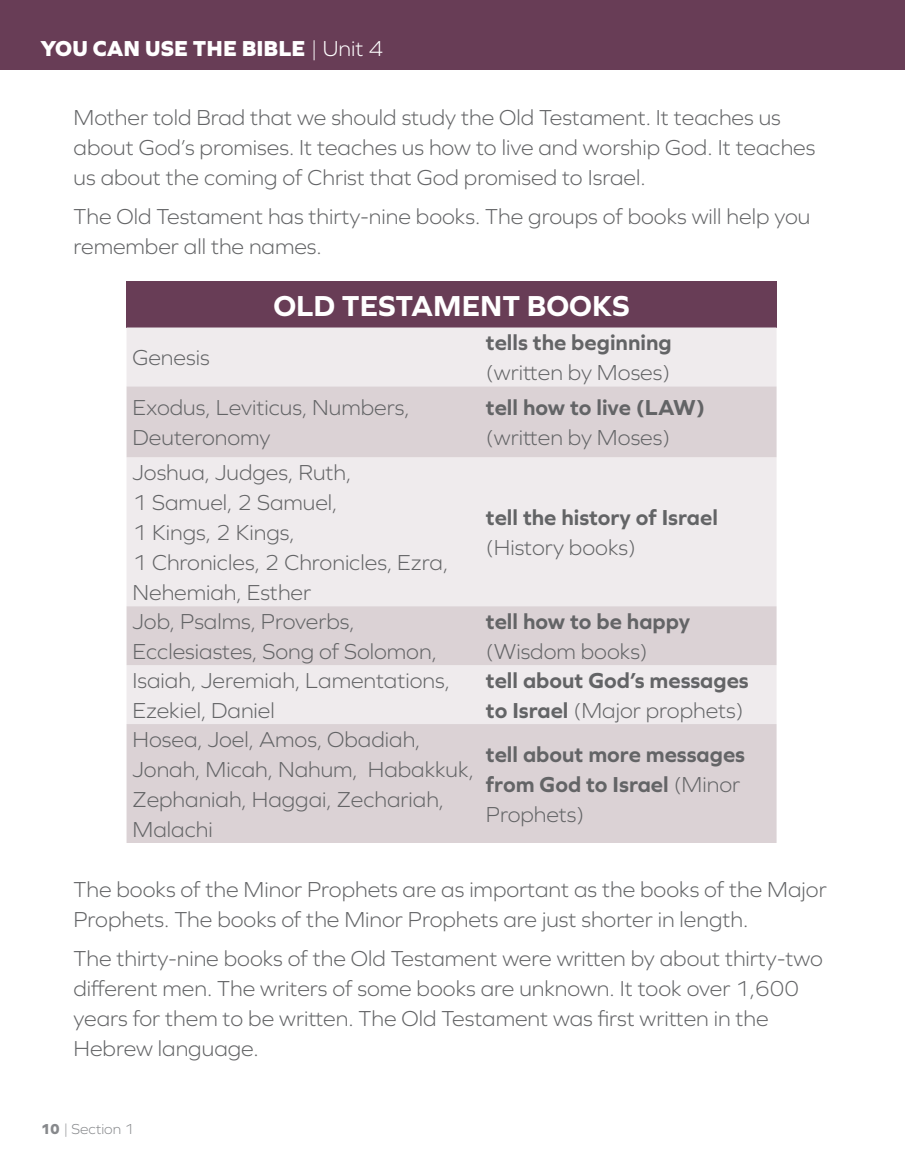
<style>
.page{position:relative;width:905px;height:1175px;background:#fff}
.page>*{position:absolute;margin:0;border:0;box-sizing:border-box;transform-origin:0 0}
.t1{font:700 30px "Graphie";color:#fff}
.t2{font:300 22.5px/30px "Graphie";color:#636466}
.t3{font:700 22.5px/30px "Graphie";color:#636466}
.t4{font:800 22.5px "Graphie";color:#fff}
.t5{font:300 15px "Graphie";color:#87898c}
.s1{font-weight:300}
.s2{font-weight:800}
</style>
<div class="page">
<div style="left:126px;top:281px;width:650px;height:46px;background:#683d56"></div>
<div style="left:126px;top:327px;width:650px;height:59px;background:#efebed"></div>
<svg style="left:126px;top:386px;width:650px;height:457px;background:#e4dde0"></svg>
<div style="left:0;top:0;width:904px;height:69px;background:#683d56"></div>
<p class="t4" style="left:40px;top:35px;width:344px">YOU CAN USE THE BIBLE <span class="s1">| Unit 4</span></p>
<p class="t2" style="left:74px;top:102px;width:743px">Mother told Brad that we should study the Old Testament. It teaches us about God’s promises. It teaches us how to live and worship God. It teaches us about the coming of Christ that God promised to Israel.</p>
<p class="t2" style="left:74px;top:201px;width:738px">The Old Testament has thirty-nine books. The groups of books will help you remember all the names.</p>
<p class="t2" style="left:132px;top:342px;width:79px">Genesis</p>
<h1 class="t1" style="left:273px;top:288px;width:358px">OLD TESTAMENT BOOKS</h1>
<p class="t3" style="left:486px;top:327px;width:187px">tells the beginning</p>
<p class="t2" style="left:486px;top:357px;width:186px">(written by Moses)</p>
<p class="t2" style="left:132px;top:392px;width:279px">Exodus, Leviticus, Numbers,<br>Deuteronomy</p>
<p class="t3" style="left:486px;top:392px;width:220px">tell how to live (LAW)</p>
<p class="t2" style="left:486px;top:422px;width:186px">(written by Moses)</p>
<p class="t2" style="left:132px;top:457px;width:317px">Joshua, Judges, Ruth,<br>1 Samuel, 2 Samuel,<br>1 Kings, 2 Kings,<br>1 Chronicles, 2 Chronicles, Ezra,<br>Nehemiah, Esther</p>
<p class="t3" style="left:486px;top:502px;width:233px">tell the history of Israel</p>
<p class="t2" style="left:486px;top:532px;width:151px">(History books)</p>
<p class="t2" style="left:132px;top:606px;width:306px">Job, Psalms, Proverbs,<br>Ecclesiastes, Song of Solomon,</p>
<p class="t3" style="left:486px;top:606px;width:206px">tell how to be happy</p>
<p class="t2" style="left:486px;top:636px;width:163px">(Wisdom books)</p>
<p class="t2" style="left:132px;top:665px;width:319px">Isaiah, Jeremiah, Lamentations,<br>Ezekiel, Daniel</p>
<p class="t3" style="left:486px;top:665px;width:264px">tell about God’s messages to Israel <span class="s1">(Major prophets)</span></p>
<p class="t2" style="left:132px;top:724px;width:343px">Hosea, Joel, Amos, Obadiah,<br>Jonah, Micah, Nahum, Habakkuk,<br>Zephaniah, Haggai, Zechariah,<br>Malachi</p>
<p class="t3" style="left:486px;top:738px;width:260px">tell about more messages from God to Israel <span class="s1">(Minor<br>Prophets)</span></p>
<p class="t2" style="left:73px;top:874px;width:754px">The books of the Minor Prophets are as important as the books of the Major<br>Prophets. The books of the Minor Prophets are just shorter in length.</p>
<p class="t2" style="left:73px;top:943px;width:750px">The thirty-nine books of the Old Testament were written by about thirty-two different men. The writers of some books are unknown. It took over 1,600 years for them to be written. The Old Testament was first written in the Hebrew language.</p>
<p class="t5" style="left:40px;top:1120px;width:95px"><span class="s2">10</span> | Section 1</p>
</div>
